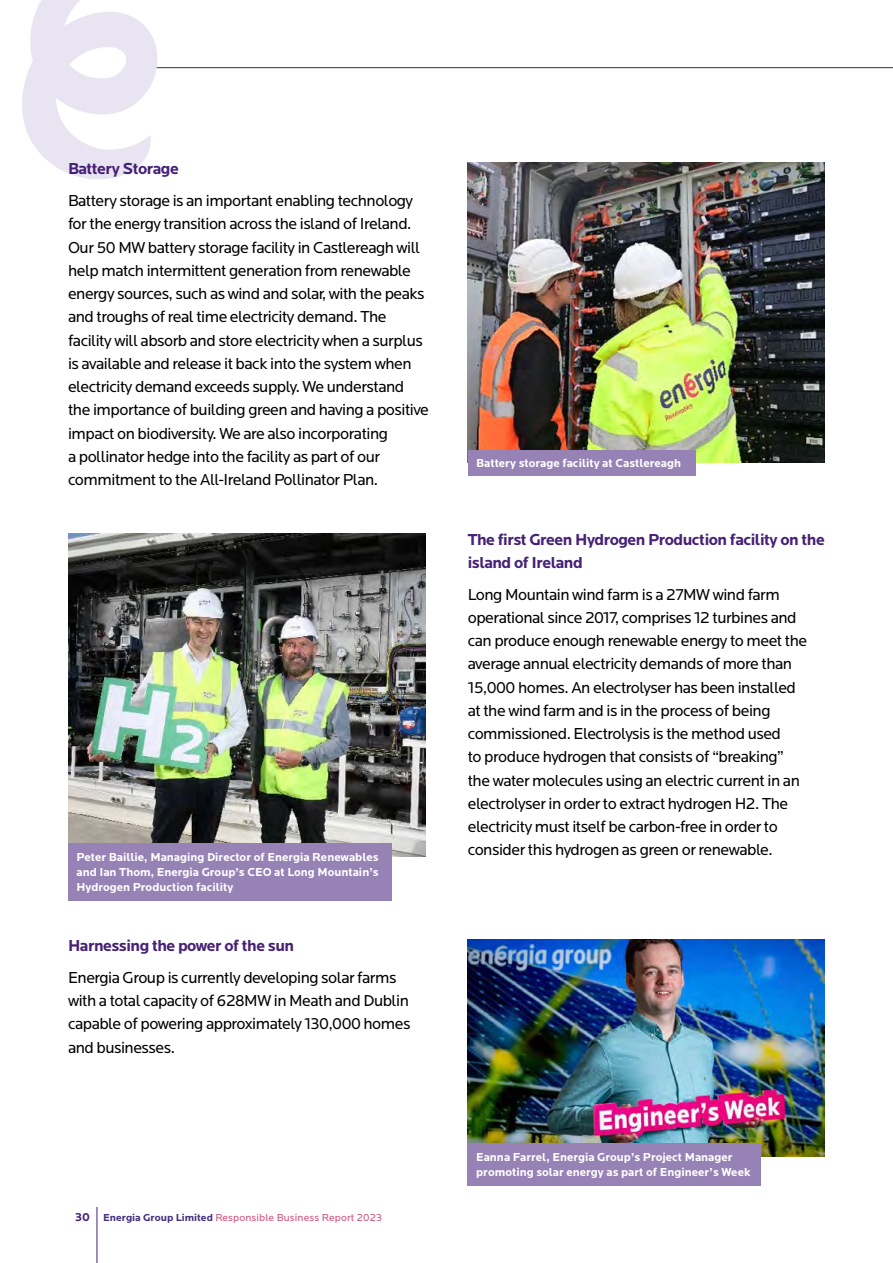
<style>
.page{position:relative;width:893px;height:1263px;background:#fff}
.page>*{position:absolute;margin:0;border:0;box-sizing:border-box;transform-origin:0 0}
.t1{font:16.5px/23.2px "Locator";letter-spacing:-.03em;color:#000}
.t2{font:700 16.5px/23.2px "Locator";letter-spacing:-.03em;color:#472175}
.t3{font:700 12px/15px "Locator";color:#fff}
.t4{font:10.5px "Locator";letter-spacing:.01em;color:#d04e7b}
.s1{font-weight:700;font-size:12px;color:#472175}
.s2{font-weight:700;color:#432e80}
</style>
<div class="page">
<hr style="left:133px;top:67px;width:760px;height:1px;background:#472175">
<svg style="left:22px;top:0;width:149px;height:179px"></svg>
<hr style="left:97px;top:1207px;width:1px;height:56px;background:#472175">
<img style="left:468px;top:162px;width:357px;height:301px">
<img style="left:468px;top:939px;width:357px;height:217px">
<img style="left:68px;top:534px;width:357px;height:322px">
<div style="left:468px;top:450px;width:227px;height:25px;background:#9782b5"></div>
<div style="left:468px;top:1143px;width:293px;height:43px;background:#9782b5"></div>
<div style="left:68px;top:843px;width:323px;height:58px;background:#9782b5"></div>
<h4 class="t2" style="left:68px;top:158px;width:112px">Battery Storage</h4>
<p class="t1" style="left:68px;top:189px;width:362px">Battery storage is an important enabling technology for the energy transition across the island of Ireland.<br>Our 50 MW battery storage facility in Castlereagh will help match intermittent generation from renewable energy sources, such as wind and solar, with the peaks and troughs of real time electricity demand. The facility will absorb and store electricity when a surplus is available and release it back into the system when electricity demand exceeds supply. We understand the importance of building green and having a positive impact on biodiversity. We are also incorporating<br>a pollinator hedge into the facility as part of our commitment to the All-Ireland Pollinator Plan.</p>
<p class="t3" style="left:77px;top:850px;width:304px;text-align:justify">Peter Baillie, Managing Director of Energia Renewables and Ian Thom, Energia Group’s CEO at Long Mountain’s Hydrogen Production facility</p>
<h4 class="t2" style="left:68px;top:934px;width:228px">Harnessing the power of the sun</h4>
<p class="t1" style="left:68px;top:966px;width:344px">Energia Group is currently developing solar farms with a total capacity of 628MW in Meath and Dublin capable of powering approximately 130,000 homes and businesses.</p>
<p class="t3" style="left:476px;top:455px;width:206px">Battery storage facility at Castlereagh</p>
<h4 class="t2" style="left:468px;top:528px;width:358px">The first Green Hydrogen Production facility on the island of Ireland</h4>
<p class="t1" style="left:468px;top:583px;width:341px">Long Mountain wind farm is a 27MW wind farm operational since 2017, comprises 12 turbines and can produce enough renewable energy to meet the average annual electricity demands of more than 15,000 homes. An electrolyser has been installed at the wind farm and is in the process of being commissioned. Electrolysis is the method used<br>to produce hydrogen that consists of “breaking” the water molecules using an electric current in an electrolyser in order to extract hydrogen H2. The electricity must itself be carbon-free in order to consider this hydrogen as green or renewable.</p>
<p class="t4" style="left:75px;top:1212px;width:308px"><span class="s1">30</span> <span class="s2">Energia Group Limited</span> Responsible Business Report 2023</p>
<p class="t3" style="left:476px;top:1150px;width:276px">Eanna Farrel, Energia Group’s Project Manager promoting solar energy as part of Engineer’s Week</p>
</div>
